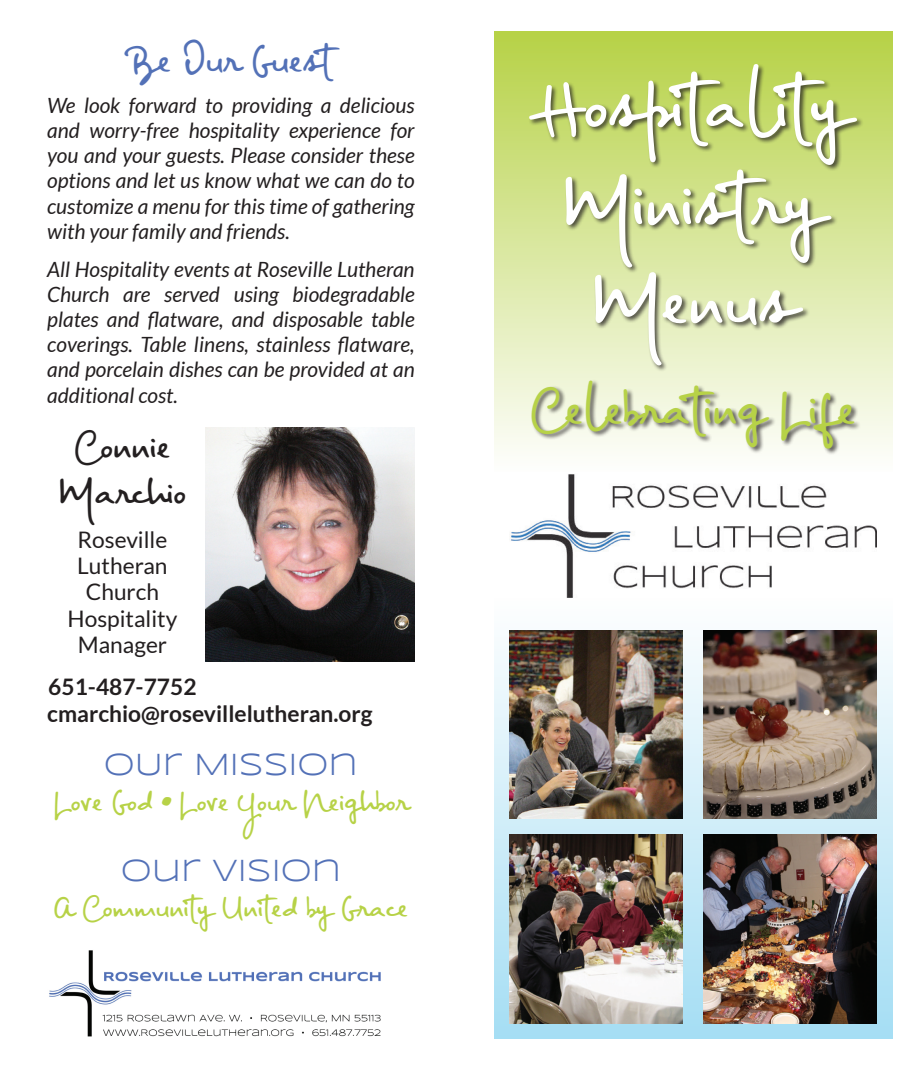
<style>
.page{position:relative;width:924px;height:1071px;background:#fff}
.page>*{position:absolute;margin:0;border:0;box-sizing:border-box;transform-origin:0 0}
.t1{font:61.25px/98px "Big River Script Sample";color:#fff;text-align:center}
.t2{font:42px "Big River Script Sample";color:#b7d247}
.t3{font:31.5px "Syncopate";color:#5371b7}
.t4{font:31.5px/45.5px "Big River Script Sample";color:#231f20;text-align:center}
.t5{font:31.5px "Big River Script Sample";color:#5371b7}
.t6{font:24.5px "Big River Script Sample";color:#b7d247}
.t7{font:700 22.75px/27.3px "Lato";color:#231f20}
.t8{font:22.75px/26.2px "Lato";color:#231f20;text-align:center}
.t9{font:italic 21px/25.2px "Lato";color:#231f20;text-align:justify}
.s1{font-family:"Brush Script Std"}
</style>
<div class="page">
<img style="left:510px;top:474px;width:367px;height:124px">
<div style="left:494px;top:32px;width:398px;height:440px;background:linear-gradient(to bottom,#b7d247,#fefefc)"></div>
<div style="left:494px;top:598px;width:398px;height:442px;background:linear-gradient(to bottom,#f8f7f7,#a4dbf0)"></div>
<div style="left:528px;top:63px;width:336px;height:392px;background:#231f20;opacity:.75"></div>
<img style="left:49px;top:950px;width:332px;height:87px">
<img style="left:206px;top:428px;width:209px;height:233px">
<img style="left:509px;top:630px;width:173px;height:189px">
<img style="left:509px;top:834px;width:173px;height:189px">
<img style="left:703px;top:834px;width:174px;height:189px">
<img style="left:703px;top:630px;width:174px;height:189px">
<h3 class="t5" style="left:130px;top:42px;width:203px">Be Our Guest</h3>
<p class="t9" style="left:47px;top:93px;width:369px">We look forward to providing a delicious and worry-free hospitality experience for you and your guests. Please consider these options and let us know what we can do to customize a menu for this time of gathering with your family and friends.</p>
<p class="t9" style="left:47px;top:257px;width:369px">All Hospitality events at Roseville Lutheran Church are served using biodegradable plates and flatware, and disposable table coverings. Table linens, stainless flatware, and porcelain dishes can be provided at an additional cost.</p>
<h3 class="t4" style="left:59px;top:424px;width:129px">Connie<br>Marchio</h3>
<p class="t8" style="left:67px;top:526px;width:111px">Roseville<br>Lutheran<br>Church<br>Hospitality<br>Manager</p>
<p class="t7" style="left:47px;top:673px;width:327px">651-487-7752 cmarchio@rosevillelutheran.org</p>
<h3 class="t3" style="left:104px;top:746px;width:256px">OUR MISSION</h3>
<p class="t6" style="left:53px;top:787px;width:357px">Love God <span class="s1">•</span> Love Your Neighbor</p>
<h3 class="t3" style="left:121px;top:853px;width:222px">OUR VISION</h3>
<p class="t6" style="left:54px;top:894px;width:356px">A Community United by Grace</p>
<h1 class="t1" style="left:536px;top:56px;width:314px">Hospitality<br>Ministry<br>Menus</h1>
<h2 class="t2" style="left:530px;top:384px;width:327px">Celebrating Life</h2>
</div>
